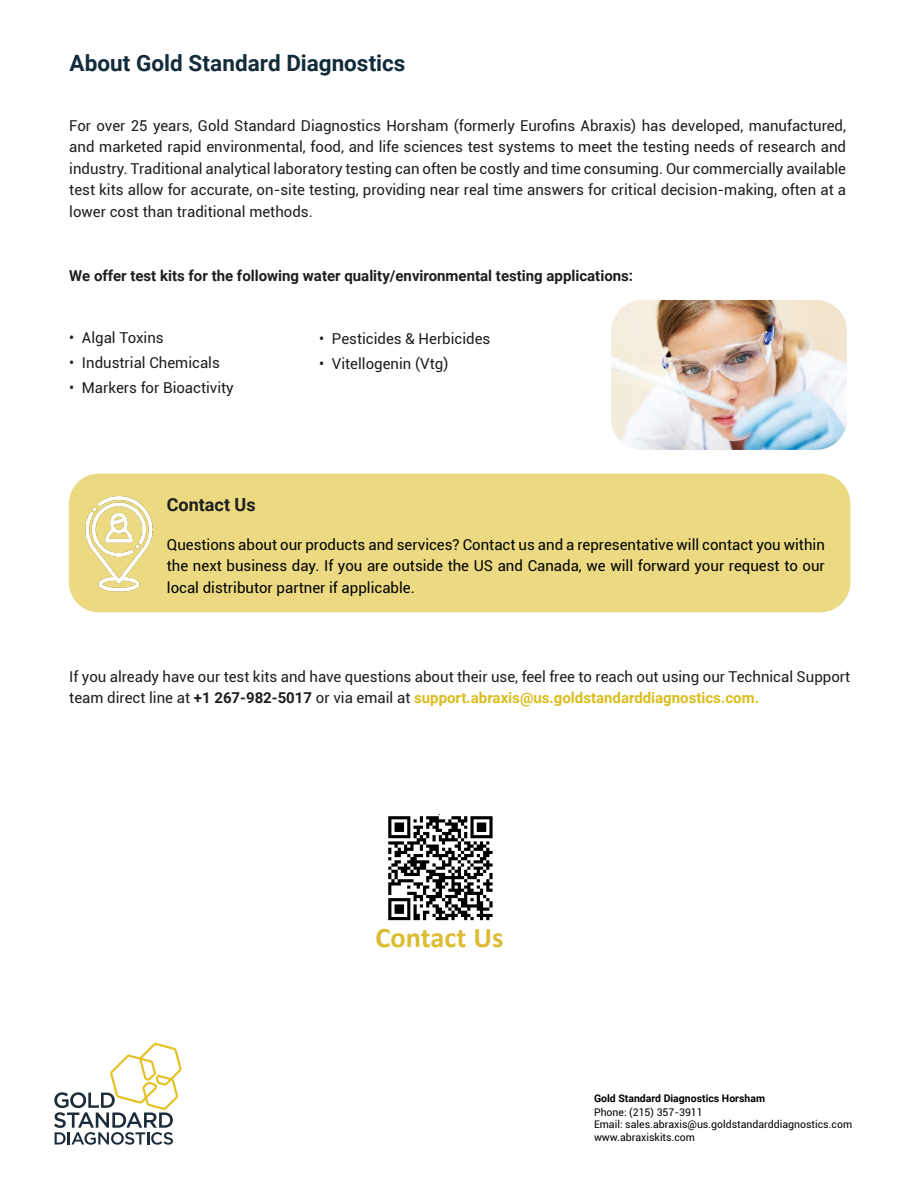
<style>
.page{position:relative;width:918px;height:1188px;background:#fff}
.page>*{position:absolute;margin:0;border:0;box-sizing:border-box;transform-origin:0 0}
.t1{font:700 28.5px "Calibri";color:#dbbc33}
.t2{font:700 22.5px "Roboto";color:#122c3b}
.t3{font:700 18px "Roboto";color:#1e1e1c}
.t4{font:15px/21.6px "Roboto";color:#1e1e1c;text-align:justify}
.t5{font:15px/21.6px "Roboto";color:#000;text-align:justify}
.t6{font:700 15px "Roboto";color:#1e1e1c}
.t7{font:10.5px/12.6px "Roboto";color:#000}
.t8{font:700 10.5px "Roboto";color:#000}
.s1{font-weight:700}
.s2{font-weight:700;color:#dbbd1c}
</style>
<div class="page">
<div style="left:69px;top:474px;width:781px;height:138px;background:#ebda82;border-radius:30px"></div>
<img style="left:388px;top:814px;width:105px;height:107px">
<svg style="left:54px;top:1043px;width:128px;height:102px"></svg>
<img style="left:69px;top:493px;width:84px;height:101px">
<img style="left:613px;top:301px;width:233px;height:147px">
<div style="left:589px;top:277px;width:281px;height:195px;border:23px solid #fff;border-radius:43px"></div>
<h2 class="t2" style="left:70px;top:47px;width:337px">About Gold Standard Diagnostics</h2>
<p class="t4" style="left:69px;top:114px;width:778px">For over 25 years, Gold Standard Diagnostics Horsham (formerly Eurofins Abraxis) has developed, manufactured, and marketed rapid environmental, food, and life sciences test systems to meet the testing needs of research and industry. Traditional analytical laboratory testing can often be costly and time consuming. Our commercially available test kits allow for accurate, on-site testing, providing near real time answers for critical decision-making, often at a lower cost than traditional methods.</p>
<p class="t6" style="left:69px;top:265px;width:565px">We offer test kits for the following water quality/environmental testing applications:</p>
<p class="t4" style="left:69px;top:326px;width:96px">• Algal Toxins</p>
<p class="t4" style="left:69px;top:351px;width:152px">• Industrial Chemicals</p>
<p class="t4" style="left:69px;top:377px;width:166px">• Markers for Bioactivity</p>
<p class="t4" style="left:319px;top:327px;width:173px">• Pesticides &amp; Herbicides</p>
<p class="t4" style="left:319px;top:352px;width:131px">• Vitellogenin (Vtg)</p>
<p class="t3" style="left:167px;top:492px;width:90px">Contact Us</p>
<p class="t5" style="left:167px;top:533px;width:659px">Questions about our products and services? Contact us and a representative will contact you within the next business day. If you are outside the US and Canada, we will forward your request to our local distributor partner if applicable.</p>
<p class="t4" style="left:69px;top:665px;width:783px">If you already have our test kits and have questions about their use, feel free to reach out using our Technical Support team direct line at <span class="s1">+1 267-982-5017</span> or via email at <span class="s2">support.abraxis@us.goldstandarddiagnostics.com.</span></p>
<h1 class="t1" style="left:375px;top:917px;width:130px">Contact Us</h1>
<p class="t8" style="left:594px;top:1091px;width:173px">Gold Standard Diagnostics Horsham</p>
<p class="t7" style="left:594px;top:1105px;width:260px">Phone: (215) 357-3911<br>Email: sales.abraxis@us.goldstandarddiagnostics.com www.abraxiskits.com</p>
</div>
